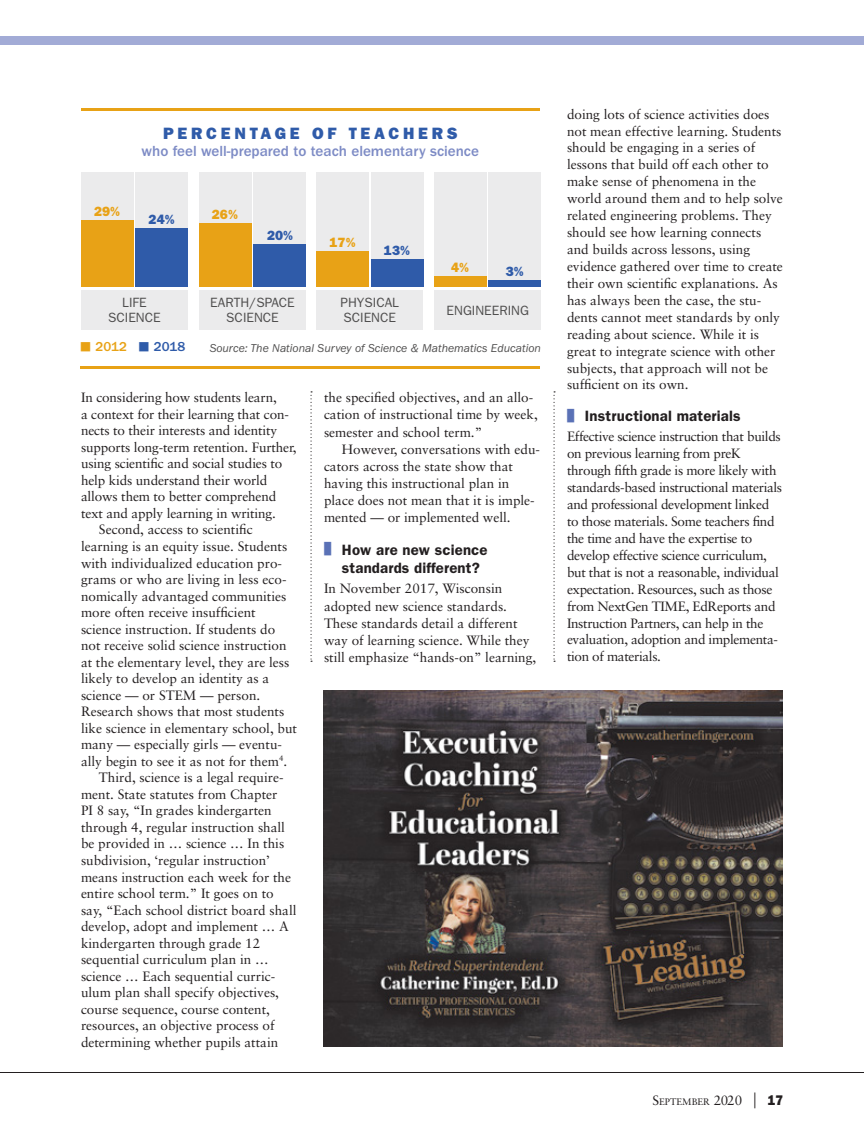
<style>
.page{position:relative;width:864px;height:1134px;background:#fff}
.page>*{position:absolute;margin:0;border:0;box-sizing:border-box;transform-origin:0 0}
.t1{font:800 16.5px "Franklin Gothic";letter-spacing:.225em;color:#2f5ba9}
.t2{font:500 15.15px "Franklin Gothic";color:#7d8bc5}
.t3{font:600 15px/18.6px "Franklin Gothic";letter-spacing:.01em;color:#231f20}
.t4{font:13.5px/17px "Sabon";color:#231f20}
.t5{font:13.5px/17px "Sabon";letter-spacing:-.025em;color:#231f20}
.t6{font:13.5px/15.1px "Franklin Gothic";color:#4f4e4e;text-align:center}
.t7{font:800 13.5px "Franklin Gothic";color:#e8a216}
.t8{font:800 13.5px "Franklin Gothic";color:#2f5ba9}
.t9{font:500 13.5px "Franklin Gothic";color:#e8a216}
.t10{font:italic 11.85px "Franklin Gothic";color:#4f4e4e}
.t11{font:9.45px "Sabon";color:#231f20}
.s1{font-family:"Universal Newswith Comm Pi";font-weight:400;font-size:18.45px}
.s2{font-family:"Universal Newswith Comm Pi";font-weight:400;font-size:18.45px;color:#2f5ba9}
.s3{color:#2f5ba9}
.s4{font-weight:800;font-size:13.5px;color:#5a71b6}
.s5{font-size:13.5px}
.s6{font-size:20.25px}
.s7{font-family:"Franklin Gothic";font-weight:800;font-size:14.1px}
</style>
<div class="page">
<hr style="left:81px;top:108px;width:459px;height:3px;background:#e8a216">
<svg style="left:554px;top:391px;width:1px;height:271px"></svg>
<svg style="left:310px;top:391px;width:2px;height:271px"></svg>
<hr style="left:0;top:1072px;width:864px;height:1px;background:#231f20">
<div style="left:0;top:36px;width:864px;height:9px;background:#a2abd6"></div>
<img style="left:324px;top:691px;width:459px;height:356px">
<div style="left:81px;top:290px;width:107px;height:40px;background:#ebebec"></div>
<div style="left:199px;top:290px;width:107px;height:40px;background:#ebebec"></div>
<div style="left:316px;top:290px;width:107px;height:40px;background:#ebebec"></div>
<div style="left:434px;top:290px;width:107px;height:40px;background:#ebebec"></div>
<div style="left:81px;top:173px;width:52px;height:114px;background:#ebebec"></div>
<div style="left:136px;top:173px;width:52px;height:114px;background:#ebebec"></div>
<div style="left:199px;top:173px;width:52px;height:114px;background:#ebebec"></div>
<div style="left:254px;top:173px;width:52px;height:114px;background:#ebebec"></div>
<div style="left:316px;top:173px;width:53px;height:114px;background:#ebebec"></div>
<div style="left:371px;top:173px;width:52px;height:114px;background:#ebebec"></div>
<div style="left:434px;top:173px;width:52px;height:114px;background:#ebebec"></div>
<div style="left:489px;top:173px;width:52px;height:114px;background:#ebebec"></div>
<div style="left:81px;top:220px;width:52px;height:67px;background:#e8a216"></div>
<div style="left:136px;top:229px;width:52px;height:58px;background:#2f5ba9"></div>
<div style="left:199px;top:224px;width:52px;height:63px;background:#e8a216"></div>
<div style="left:254px;top:244px;width:52px;height:43px;background:#2f5ba9"></div>
<div style="left:316px;top:252px;width:53px;height:35px;background:#e8a216"></div>
<div style="left:371px;top:259px;width:52px;height:28px;background:#2f5ba9"></div>
<div style="left:434px;top:276px;width:52px;height:11px;background:#e8a216"></div>
<div style="left:489px;top:281px;width:52px;height:6px;background:#2f5ba9"></div>
<hr style="left:80px;top:366px;width:460px;height:3px;background:#e8a216">
<p class="t1" style="left:163px;top:124px;width:296px">PERCENTAGE OF TEACHERS</p>
<p class="t2" style="left:142px;top:142px;width:339px">who feel well-prepared to teach elementary science</p>
<p class="t7" style="left:94px;top:203px;width:28px">29%</p>
<p class="t7" style="left:212px;top:207px;width:28px">26%</p>
<p class="t8" style="left:149px;top:212px;width:28px">24%</p>
<p class="t8" style="left:267px;top:227px;width:28px">20%</p>
<p class="t7" style="left:330px;top:235px;width:28px">17%</p>
<p class="t8" style="left:384px;top:242px;width:28px">13%</p>
<p class="t7" style="left:451px;top:259px;width:20px">4%</p>
<p class="t8" style="left:506px;top:264px;width:20px">3%</p>
<p class="t6" style="left:108px;top:295px;width:54px">LIFE<br>SCIENCE</p>
<p class="t6" style="left:210px;top:295px;width:86px">EARTH/SPACE<br>SCIENCE</p>
<p class="t6" style="left:341px;top:295px;width:60px;text-align:left">PHYSICAL<br>SCIENCE</p>
<p class="t6" style="left:447px;top:303px;width:84px">ENGINEERING</p>
<p class="t9" style="left:80px;top:339px;width:106px"><span class="s1">n</span> 2012 <span class="s2">n</span> <span class="s3">2018</span></p>
<p class="t10" style="left:210px;top:341px;width:333px">Source: The National Survey of Science &amp; Mathematics Education</p>
<p class="t4" style="left:81px;top:389px;width:197px">In considering how students learn,</p>
<p class="t4" style="left:81px;top:405px;width:210px">a context for their learning that con-</p>
<p class="t4" style="left:81px;top:422px;width:198px">nects to their interests and identity</p>
<p class="t4" style="left:81px;top:439px;width:217px">supports long-term retention. Further,</p>
<p class="t4" style="left:81px;top:455px;width:203px">using scientific and social studies to</p>
<p class="t4" style="left:81px;top:472px;width:188px">help kids understand their world</p>
<p class="t4" style="left:81px;top:488px;width:197px">allows them to better comprehend</p>
<p class="t4" style="left:81px;top:505px;width:196px">text and apply learning in writing.</p>
<p class="t4" style="left:99px;top:521px;width:155px">Second, access to scientific</p>
<p class="t4" style="left:81px;top:538px;width:208px">learning is an equity issue. Students</p>
<p class="t4" style="left:81px;top:554px;width:203px">with individualized education pro-</p>
<p class="t4" style="left:81px;top:571px;width:207px">grams or who are living in less eco-</p>
<p class="t4" style="left:81px;top:587px;width:207px">nomically advantaged communities</p>
<p class="t4" style="left:81px;top:604px;width:176px">more often receive insufficient</p>
<p class="t4" style="left:81px;top:620px;width:196px">science instruction. If students do</p>
<p class="t4" style="left:81px;top:637px;width:207px">not receive solid science instruction</p>
<p class="t4" style="left:81px;top:653px;width:210px">at the elementary level, they are less</p>
<p class="t4" style="left:81px;top:670px;width:190px">likely to develop an identity as a</p>
<p class="t4" style="left:81px;top:686px;width:181px">science — or STEM — person.</p>
<p class="t4" style="left:81px;top:703px;width:205px">Research shows that most students</p>
<p class="t4" style="left:81px;top:719px;width:218px">like science in elementary school, but</p>
<p class="t4" style="left:81px;top:736px;width:203px">many — especially girls — eventu-</p>
<p class="t4" style="left:81px;top:752px;width:208px">ally begin to see it as not for them<sup>4</sup>.</p>
<p class="t4" style="left:99px;top:769px;width:186px">Third, science is a legal require-</p>
<p class="t4" style="left:81px;top:786px;width:198px">ment. State statutes from Chapter</p>
<p class="t4" style="left:81px;top:802px;width:192px">PI 8 say, “In grades kindergarten</p>
<p class="t4" style="left:81px;top:819px;width:206px">through 4, regular instruction shall</p>
<p class="t4" style="left:81px;top:835px;width:205px">be provided in … science … In this</p>
<p class="t4" style="left:81px;top:852px;width:191px">subdivision, ‘regular instruction’</p>
<p class="t4" style="left:81px;top:868px;width:212px">means instruction each week for the</p>
<p class="t4" style="left:81px;top:885px;width:194px">entire school term.” It goes on to</p>
<p class="t4" style="left:81px;top:901px;width:217px">say, “Each school district board shall</p>
<p class="t4" style="left:81px;top:918px;width:209px">develop, adopt and implement … A</p>
<p class="t4" style="left:81px;top:934px;width:181px">kindergarten through grade 12</p>
<p class="t4" style="left:81px;top:951px;width:189px">sequential curriculum plan in …</p>
<p class="t4" style="left:81px;top:967px;width:196px">science … Each sequential curric-</p>
<p class="t4" style="left:81px;top:984px;width:200px">ulum plan shall specify objectives,</p>
<p class="t4" style="left:81px;top:1000px;width:191px">course sequence, course content,</p>
<p class="t4" style="left:81px;top:1017px;width:195px">resources, an objective process of</p>
<p class="t4" style="left:81px;top:1033px;width:199px">determining whether pupils attain</p>
<p class="t4" style="left:324px;top:389px;width:215px">the specified objectives, and an allo&shy;cation of instructional time by week, semester and school term.”</p>
<p class="t4" style="left:324px;top:440px;width:218px;text-indent:18px">However, conversations with edu&shy;cators across the state show that having this instructional plan in place does not mean that it is imple&shy;mented — or implemented well.</p>
<p class="t3" style="left:342px;top:540px;width:147px;text-indent:-21px"><span class="s4">|</span> How are new science standards different?</p>
<p class="t4" style="left:324px;top:580px;width:214px">In November 2017, Wisconsin adopted new science standards.<br>These standards detail a different way of learning science. While they still emphasize “hands-on” learning,</p>
<p class="t4" style="left:567px;top:105px;width:217px">doing lots of science activities does not mean effective learning. Students should be engaging in a series of lessons that build off each other to make sense of phenomena in the world around them and to help solve related engineering problems. They should see how learning connects and builds across lessons, using evidence gathered over time to create their own scientific explanations. As has always been the case, the stu&shy;dents cannot meet standards by only reading about science. While it is great to integrate science with other subjects, that approach will not be sufficient on its own.</p>
<p class="t3" style="left:564px;top:407px;width:178px"><span class="s4">|</span> Instructional materials</p>
<p class="t5" style="left:567px;top:428px;width:217px">Effective science instruction that builds on previous learning from preK through fifth grade is more likely with standards-based instructional materials and professional development linked to those materials. Some teachers find the time and have the expertise to develop effective science curriculum, but that is not a reasonable, individual expectation. Resources, such as those from NextGen TIME, EdReports and Instruction Partners, can help in the evaluation, adoption and implementa&shy;tion of materials.</p>
<p class="t11" style="left:652px;top:1097px;width:132px"><span class="s5">S</span>EPTEMBER <span class="s5">2020</span> <span class="s6">|</span> <span class="s7">17</span></p>
</div>
